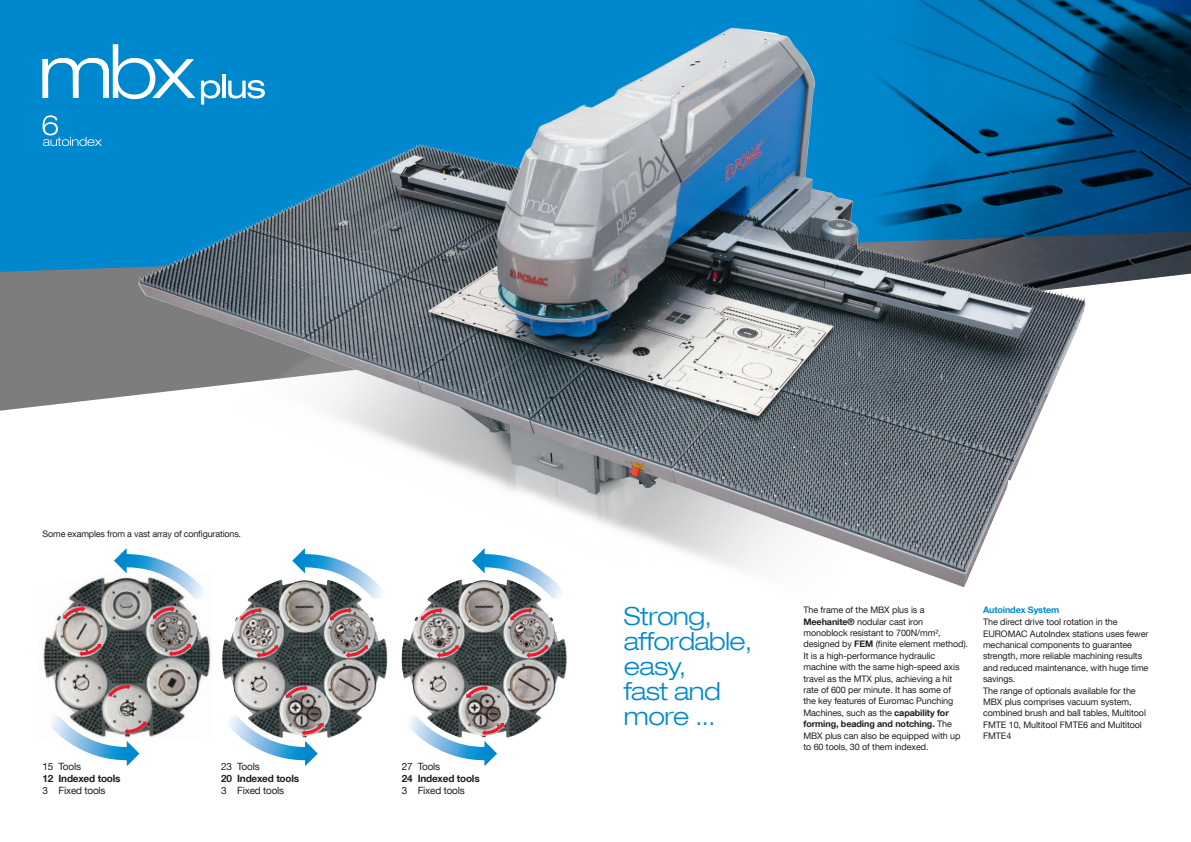
<style>
.page{position:relative;width:1191px;height:842px;background:#fff}
.page>*{position:absolute;margin:0;border:0;box-sizing:border-box;transform-origin:0 0}
.t1{font:300 expanded 25px/25px "Helvetica Neue LT Com";letter-spacing:-.02em;color:#0088ce}
.t2{font:10px "Helvetica Neue LT Com";letter-spacing:-.02em;color:#241f1f}
.t3{font:700 10px "Helvetica Neue LT Com";letter-spacing:-.02em;color:#241f1f}
.t4{font:9px/11.4px "Helvetica Neue LT Com";letter-spacing:-.01em;color:#241f1f}
.t5{font:700 9px "Helvetica Neue LT Com";letter-spacing:-.01em;color:#0088ce}
.s1{font-weight:700}
</style>
<div class="page">
<div style="left:0;top:0;width:126px;height:231px;background:#0088ce"></div>
<svg style="left:0;top:231px;width:126px;height:180px;background:#678494"></svg>
<img style="left:43px;top:577px;width:168px;height:160px">
<svg style="left:114px;top:549px;width:12px;height:50px"></svg>
<img style="left:222px;top:662px;width:165px;height:76px">
<img style="left:402px;top:662px;width:165px;height:76px">
<svg style="left:63px;top:606px;width:22px;height:13px"></svg>
<svg style="left:79px;top:644px;width:22px;height:13px"></svg>
<svg style="left:109px;top:684px;width:22px;height:12px"></svg>
<svg style="left:43px;top:715px;width:104px;height:51px"></svg>
<svg style="left:286px;top:685px;width:22px;height:13px"></svg>
<svg style="left:222px;top:715px;width:102px;height:51px"></svg>
<svg style="left:466px;top:685px;width:22px;height:13px"></svg>
<svg style="left:402px;top:715px;width:102px;height:51px"></svg>
<img style="left:1126px;top:0;width:65px;height:281px">
<svg style="left:43px;top:115px;width:59px;height:31px;background:#2298d4"></svg>
<svg style="left:43px;top:44px;width:83px;height:55px"></svg>
<img style="left:126px;top:0;width:1000px;height:662px">
<p class="t4" style="left:43px;top:528px;width:200px">Some examples from a vast array of configurations.</p>
<p class="t2" style="left:43px;top:760px;width:40px">15 Tools</p>
<p class="t3" style="left:43px;top:772px;width:80px">12 Indexed tools</p>
<p class="t2" style="left:43px;top:784px;width:65px">3 Fixed tools</p>
<p class="t2" style="left:221px;top:760px;width:40px">23 Tools</p>
<p class="t3" style="left:221px;top:772px;width:80px">20 Indexed tools</p>
<p class="t2" style="left:221px;top:784px;width:65px">3 Fixed tools</p>
<p class="t2" style="left:402px;top:760px;width:40px">27 Tools</p>
<p class="t3" style="left:402px;top:772px;width:80px">24 Indexed tools</p>
<p class="t2" style="left:402px;top:784px;width:65px">3 Fixed tools</p>
<h1 class="t1" style="left:624px;top:603px;width:130px">Strong, affordable, easy,<br>fast and more ...</h1>
<p class="t4" style="left:803px;top:604px;width:166px">The frame of the MBX plus is a <span class="s1">Meehanite®</span> nodular cast iron monoblock resistant to 700N/mm², designed by <span class="s1">FEM</span> (finite element method).<br>It is a high-performance hydraulic machine with the same high-speed axis travel as the MTX plus, achieving a hit rate of 600 per minute. It has some of<br>the key features of Euromac Punching Machines, such as the <span class="s1">capability for forming, beading and notching.</span> The MBX plus can also be equipped with up to 60 tools, 30 of them indexed.</p>
<p class="t5" style="left:983px;top:604px;width:78px">Autoindex System</p>
<p class="t4" style="left:983px;top:616px;width:167px">The direct drive tool rotation in the EUROMAC AutoIndex stations uses fewer mechanical components to guarantee strength, more reliable machining results and reduced maintenance, with huge time savings.<br>The range of optionals available for the MBX plus comprises vacuum system, combined brush and ball tables, Multitool FMTE 10, Multitool FMTE6 and Multitool FMTE4</p>
</div>
